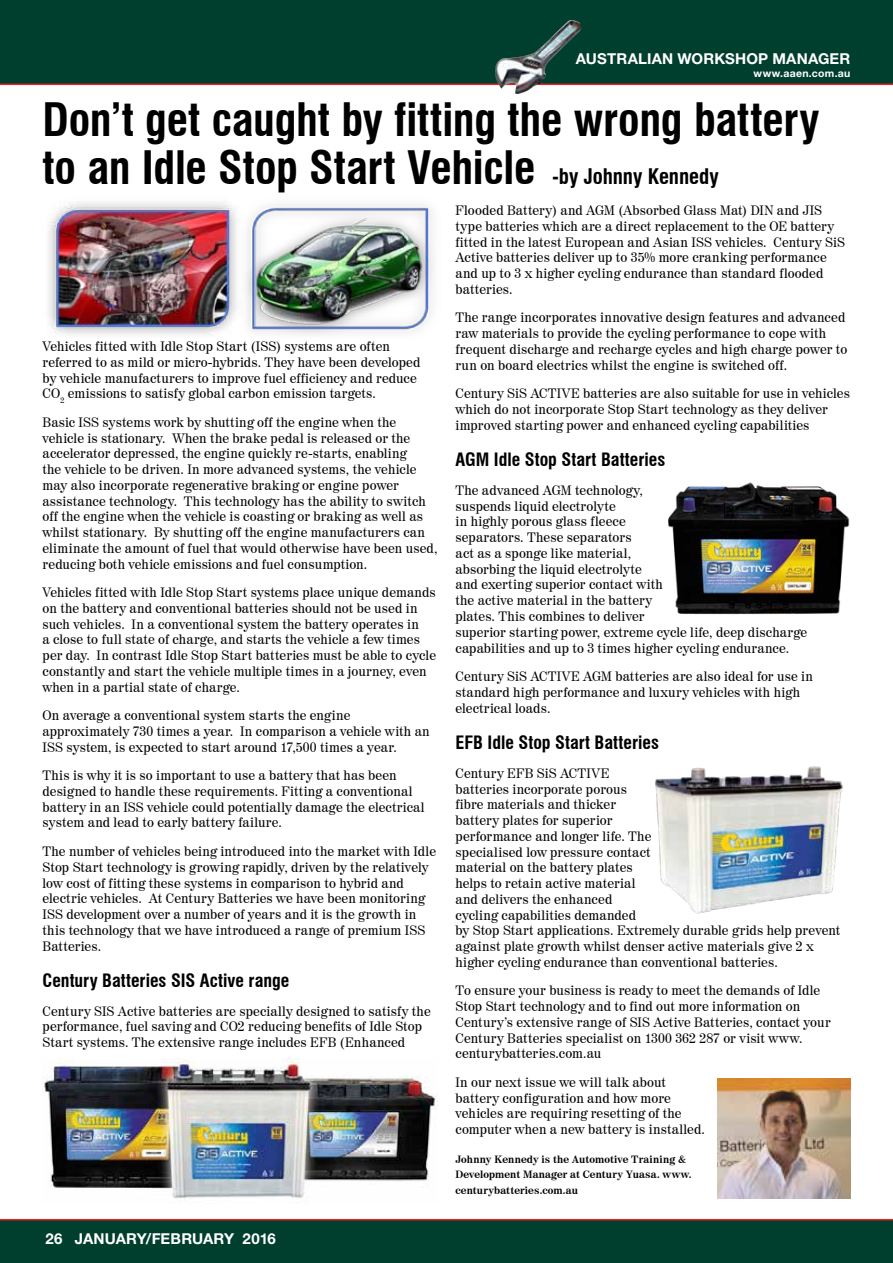
<style>
.page{position:relative;width:893px;height:1263px;background:#fff}
.page>*{position:absolute;margin:0;border:0;box-sizing:border-box;transform-origin:0 0}
.t1{font:700 condensed 45px/48px "Swiss 721 BT";letter-spacing:-.005em;color:#000}
.t2{font:700 condensed 18px "Swiss 721 BT";color:#000}
.t3{font:700 15px "Helvetica Neue LT Std";letter-spacing:.01em;color:#fff}
.t4{font:13.5px/15.8px "Century 725 BT";letter-spacing:.005em;color:#000}
.t5{font:700 10.5px/15.8px "Century 725 BT";letter-spacing:.01em;color:#000}
.t6{font:700 10.5px "Helvetica Neue LT Std";letter-spacing:.025em;color:#fff}
.s1{font-size:21px}
</style>
<div class="page">
<div style="left:0;top:1220px;width:893px;height:43px;background:#003f2d"></div>
<hr style="left:0;top:1219px;width:893px;height:1px;background:#ed1d24">
<div style="left:0;top:0;width:893px;height:85px;background:#003f2d"></div>
<hr style="left:0;top:84px;width:893px;height:1px;background:#ed1d24">
<img style="left:495px;top:20px;width:88px;height:74px">
<img style="left:48px;top:202px;width:189px;height:133px">
<img style="left:246px;top:205px;width:188px;height:130px">
<img style="left:43px;top:1058px;width:394px;height:141px">
<img style="left:668px;top:482px;width:182px;height:133px">
<img style="left:655px;top:766px;width:188px;height:148px">
<img style="left:718px;top:1078px;width:132px;height:121px">
<p class="t3" style="left:576px;top:49px;width:276px">AUSTRALIAN WORKSHOP MANAGER</p>
<p class="t6" style="left:754px;top:67px;width:98px">www.aaen.com.au</p>
<h1 class="t1" style="left:43px;top:96px;width:778px">Don’t get caught by fitting the wrong battery to an Idle Stop Start Vehicle <span class="s1">-by Johnny Kennedy</span></h1>
<p class="t4" style="left:43px;top:338px;width:379px">Vehicles fitted with Idle Stop Start (ISS) systems are often referred to as mild or micro-hybrids. They have been developed by vehicle manufacturers to improve fuel efficiency and reduce CO<sub>2</sub> emissions to satisfy global carbon emission targets.</p>
<p class="t4" style="left:43px;top:414px;width:396px">Basic ISS systems work by shutting off the engine when the vehicle is stationary. When the brake pedal is released or the accelerator depressed, the engine quickly re-starts, enabling<br>the vehicle to be driven. In more advanced systems, the vehicle may also incorporate regenerative braking or engine power assistance technology. This technology has the ability to switch off the engine when the vehicle is coasting or braking as well as whilst stationary. By shutting off the engine manufacturers can eliminate the amount of fuel that would otherwise have been used, reducing both vehicle emissions and fuel consumption.</p>
<p class="t4" style="left:43px;top:584px;width:395px">Vehicles fitted with Idle Stop Start systems place unique demands on the battery and conventional batteries should not be used in such vehicles. In a conventional system the battery operates in<br>a close to full state of charge, and starts the vehicle a few times per day. In contrast Idle Stop Start batteries must be able to cycle constantly and start the vehicle multiple times in a journey, even when in a partial state of charge.</p>
<p class="t4" style="left:43px;top:707px;width:389px">On average a conventional system starts the engine approximately 730 times a year. In comparison a vehicle with an<br>ISS system, is expected to start around 17,500 times a year.</p>
<p class="t4" style="left:43px;top:767px;width:384px">This is why it is so important to use a battery that has been designed to handle these requirements. Fitting a conventional battery in an ISS vehicle could potentially damage the electrical system and lead to early battery failure.</p>
<p class="t4" style="left:43px;top:843px;width:395px">The number of vehicles being introduced into the market with Idle Stop Start technology is growing rapidly, driven by the relatively low cost of fitting these systems in comparison to hybrid and electric vehicles. At Century Batteries we have been monitoring ISS development over a number of years and it is the growth in this technology that we have introduced a range of premium ISS Batteries.</p>
<h2 class="t2" style="left:43px;top:970px;width:248px">Century Batteries SIS Active range</h2>
<p class="t4" style="left:43px;top:1003px;width:390px">Century SIS Active batteries are specially designed to satisfy the performance, fuel saving and CO2 reducing benefits of Idle Stop<br>Start systems. The extensive range includes EFB (Enhanced</p>
<p class="t3" style="left:45px;top:1229px;width:232px">26 JANUARY/FEBRUARY 2016</p>
<p class="t4" style="left:455px;top:202px;width:391px">Flooded Battery) and AGM (Absorbed Glass Mat) DIN and JIS type batteries which are a direct replacement to the OE battery fitted in the latest European and Asian ISS vehicles. Century SiS Active batteries deliver up to 35% more cranking performance and up to 3 x higher cycling endurance than standard flooded batteries.</p>
<p class="t4" style="left:455px;top:310px;width:393px">The range incorporates innovative design features and advanced raw materials to provide the cycling performance to cope with frequent discharge and recharge cycles and high charge power to run on board electrics whilst the engine is switched off.</p>
<p class="t4" style="left:455px;top:385px;width:396px">Century SiS ACTIVE batteries are also suitable for use in vehicles which do not incorporate Stop Start technology as they deliver improved starting power and enhanced cycling capabilities</p>
<h2 class="t2" style="left:455px;top:449px;width:211px">AGM Idle Stop Start Batteries</h2>
<p class="t4" style="left:455px;top:482px;width:353px">The advanced AGM technology,<br>suspends liquid electrolyte<br>in highly porous glass fleece<br>separators. These separators<br>act as a sponge like material,<br>absorbing the liquid electrolyte<br>and exerting superior contact with<br>the active material in the battery<br>plates. This combines to deliver<br>superior starting power, extreme cycle life, deep discharge capabilities and up to 3 times higher cycling endurance.</p>
<p class="t4" style="left:455px;top:668px;width:359px">Century SiS ACTIVE AGM batteries are also ideal for use in standard high performance and luxury vehicles with high electrical loads.</p>
<h2 class="t2" style="left:455px;top:732px;width:205px">EFB Idle Stop Start Batteries</h2>
<p class="t4" style="left:455px;top:765px;width:386px">Century EFB SiS ACTIVE<br>batteries incorporate porous<br>fibre materials and thicker<br>battery plates for superior<br>performance and longer life. The<br>specialised low pressure contact<br>material on the battery plates<br>helps to retain active material<br>and delivers the enhanced<br>cycling capabilities demanded<br>by Stop Start applications. Extremely durable grids help prevent against plate growth whilst denser active materials give 2 x higher cycling endurance than conventional batteries.</p>
<p class="t4" style="left:455px;top:982px;width:377px">To ensure your business is ready to meet the demands of Idle Stop Start technology and to find out more information on Century’s extensive range of SIS Active Batteries, contact your Century Batteries specialist on 1300 362 287 or visit www. centurybatteries.com.au</p>
<p class="t4" style="left:455px;top:1074px;width:251px">In our next issue we will talk about battery configuration and how more vehicles are requiring resetting of the computer when a new battery is installed.</p>
<p class="t5" style="left:455px;top:1151px;width:238px">Johnny Kennedy is the Automotive Training &amp;<br>Development Manager at Century Yuasa. www. centurybatteries.com.au</p>
</div>
